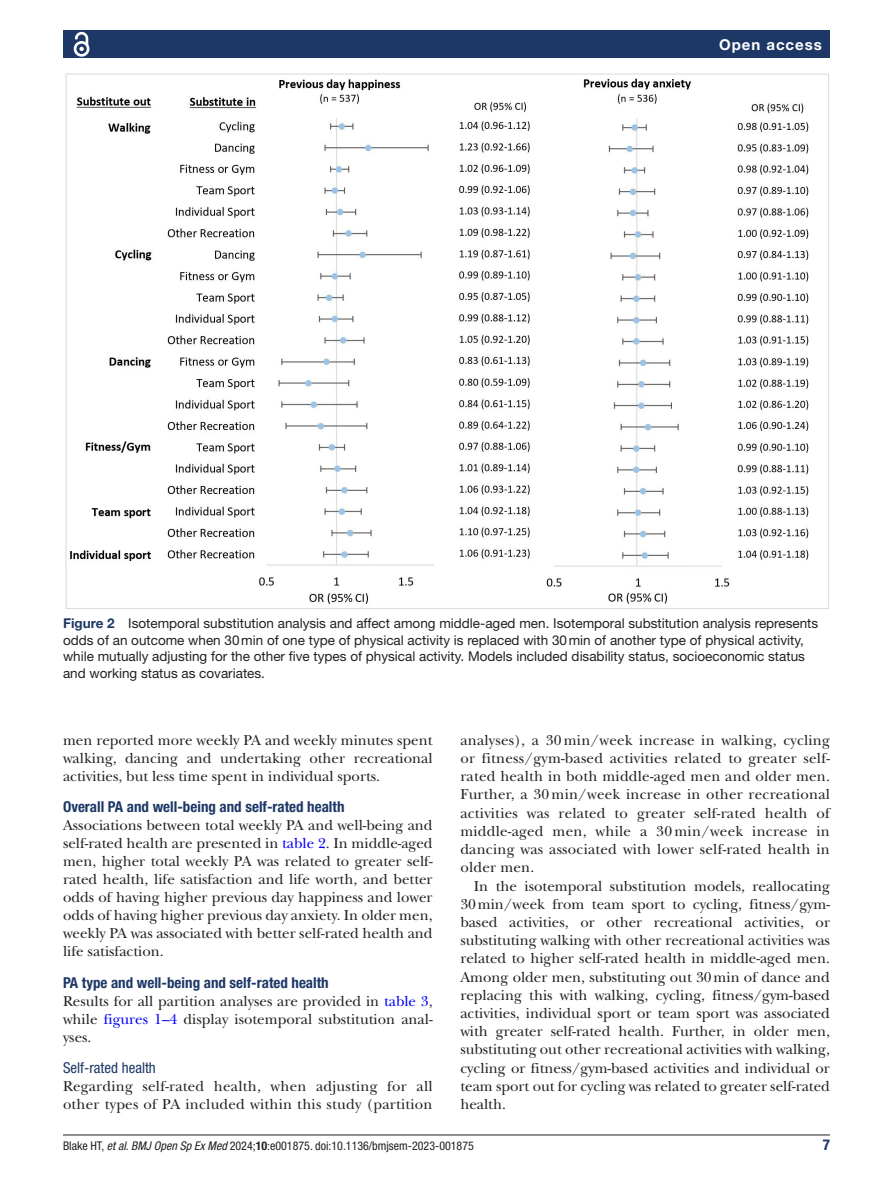
<style>
.page{position:relative;width:893px;height:1191px;background:#fff}
.page>*{position:absolute;margin:0;border:0;box-sizing:border-box;transform-origin:0 0}
.t1{font:15px/18.1px "New Baskerville";color:#231f20;text-align:justify}
.t2{font:700 condensed 15px "Helvetica Neue LT Std";color:#1d3766}
.t3{font:condensed 15px "Helvetica Neue LT Std";color:#1d3766}
.t4{font:700 15px "Helvetica Neue LT Std";letter-spacing:.065em;color:#fff}
.t5{font:13.5px/16.5px "Helvetica Neue LT Std";color:#231f20}
.t6{font:condensed 12px "Helvetica Neue LT Std";color:#231f20}
.s1{font-weight:700;color:#1d3766}
.s2{color:#00f}
.s3{font-style:italic}
.s4{font-weight:700}
</style>
<div class="page">
<hr style="left:63px;top:1134px;width:767px;height:1px;background:#231f20">
<div style="left:63px;top:31px;width:767px;height:27px;background:#1d3766"></div>
<svg style="left:73px;top:31px;width:17px;height:26px"></svg>
<img style="left:65px;top:73px;width:764px;height:536px">
<p class="t4" style="left:719px;top:35px;width:104px">Open access</p>
<p class="t5" style="left:63px;top:615px;width:757px"><span class="s1">Figure 2</span> Isotemporal substitution analysis and affect among middle-aged men. Isotemporal substitution analysis represents odds of an outcome when 30min of one type of physical activity is replaced with 30min of another type of physical activity, while mutually adjusting for the other five types of physical activity. Models included disability status, socioeconomic status and working status as covariates.</p>
<p class="t1" style="left:63px;top:731px;width:371px">men reported more weekly PA and weekly minutes spent walking, dancing and undertaking other recreational activities, but less time spent in individual sports.</p>
<p class="t2" style="left:63px;top:798px;width:283px">Overall PA and well-being and self-rated health</p>
<p class="t1" style="left:63px;top:816px;width:371px">Associations between total weekly PA and well-being and self-rated health are presented in <span class="s2">table 2</span>. In middle-aged men, higher total weekly PA was related to greater self&shy;rated health, life satisfaction and life worth, and better odds of having higher previous day happiness and lower odds of having higher previous day anxiety. In older men, weekly PA was associated with better self-rated health and life satisfaction.</p>
<p class="t2" style="left:63px;top:973px;width:267px">PA type and well-being and self-rated health</p>
<p class="t1" style="left:63px;top:992px;width:371px">Results for all partition analyses are provided in <span class="s2">table 3</span>, while <span class="s2">figures 1–4</span> display isotemporal substitution anal&shy;yses.</p>
<p class="t3" style="left:63px;top:1059px;width:94px">Self-rated health</p>
<p class="t1" style="left:63px;top:1077px;width:371px">Regarding self-rated health, when adjusting for all other types of PA included within this study (partition</p>
<p class="t1" style="left:460px;top:731px;width:371px">analyses), a 30 min/week increase in walking, cycling or fitness/gym-based activities related to greater self&shy;rated health in both middle-aged men and older men.<br>Further, a 30 min/week increase in other recreational activities was related to greater self-rated health of middle-aged men, while a 30 min/week increase in dancing was associated with lower self-rated health in older men.</p>
<p class="t1" style="left:460px;top:876px;width:371px;text-indent:14px">In the isotemporal substitution models, reallocating 30min/week from team sport to cycling, fitness/gym&shy;based activities, or other recreational activities, or substituting walking with other recreational activities was related to higher self-rated health in middle-aged men.<br>Among older men, substituting out 30min of dance and replacing this with walking, cycling, fitness/gym-based activities, individual sport or team sport was associated with greater self-rated health. Further, in older men, substituting out other recreational activities with walking, cycling or fitness/gym-based activities and individual or team sport out for cycling was related to greater self-rated health.</p>
<p class="t6" style="left:63px;top:1138px;width:412px">Blake HT, <span class="s3">et al</span>. <span class="s3">BMJ Open Sp Ex Med</span> 2024;<span class="s4">10</span>:e001875. doi:10.1136/bmjsem-2023-001875</p>
<p class="t2" style="left:823px;top:1135px;width:9px">7</p>
</div>
